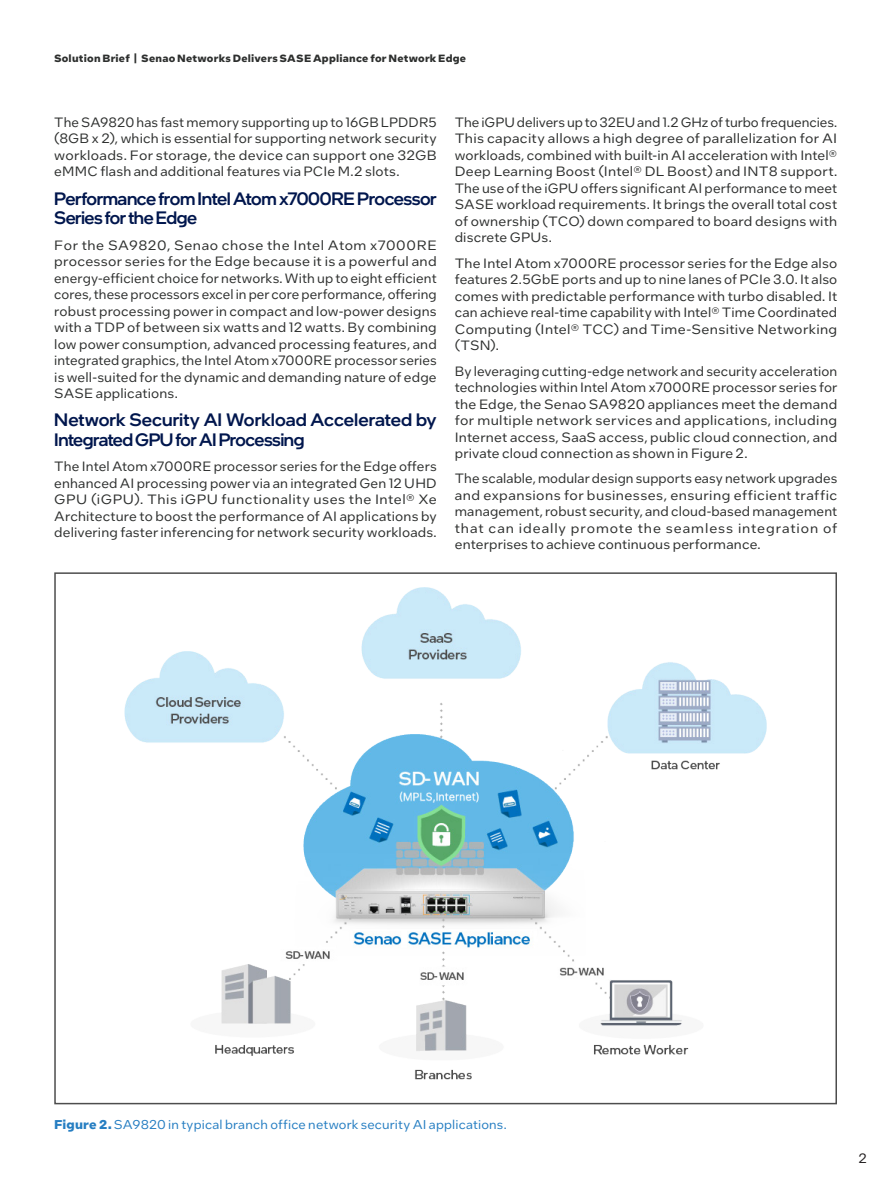
<style>
.page{position:relative;width:891px;height:1188px;background:#fff}
.page>*{position:absolute;margin:0;border:0;box-sizing:border-box;transform-origin:0 0}
.MainCopy___Caption{font:500 18px/19.5px "Intel One Display";letter-spacing:-.025em;color:#00164d}
.MainCopy___Caption-2{font:13.5px/16.5px "Intel One Text";letter-spacing:.015em;color:#2d2f2e;text-align:justify}
.t1{font:13.5px "Intel One Text";color:#231f20}
.CopyHeaderBlue{font:12.75px "Intel One Text";letter-spacing:.015em;color:#267ec2}
.Document_Header{font:700 10.5px "Intel One Text";letter-spacing:.02em;color:#2d2f2e}
.s1{font-weight:700}
</style>
<div class="page">
<img style="left:124px;top:588px;width:643px;height:492px">
<p class="Document_Header" style="left:54px;top:51px;width:414px">Solution Brief | Senao Networks Delivers SASE Appliance for Network Edge</p>
<p class="MainCopy___Caption-2" style="left:54px;top:113px;width:384px">The SA9820 has fast memory supporting up to 16GB LPDDR5 (8GB x 2), which is essential for supporting network security workloads. For storage, the device can support one 32GB eMMC flash and additional features via PCIe M.2 slots.</p>
<p class="MainCopy___Caption" style="left:54px;top:188px;width:384px">Performance from Intel Atom x7000RE Processor<br>Series for the Edge</p>
<p class="MainCopy___Caption-2" style="left:54px;top:236px;width:384px">For the SA9820, Senao chose the Intel Atom x7000RE processor series for the Edge because it is a powerful and energy-efficient choice for networks. With up to eight efficient cores, these processors excel in per core performance, offering robust processing power in compact and low-power designs with a TDP of between six watts and 12 watts. By combining low power consumption, advanced processing features, and integrated graphics, the Intel Atom x7000RE processor series is well-suited for the dynamic and demanding nature of edge SASE applications.</p>
<p class="MainCopy___Caption" style="left:54px;top:410px;width:384px">Network Security AI Workload Accelerated by<br>Integrated GPU for AI Processing</p>
<p class="MainCopy___Caption-2" style="left:54px;top:458px;width:384px">The Intel Atom x7000RE processor series for the Edge offers enhanced AI processing power via an integrated Gen 12 UHD GPU (iGPU). This iGPU functionality uses the Intel® Xe Architecture to boost the performance of AI applications by delivering faster inferencing for network security workloads.</p>
<p class="MainCopy___Caption-2" style="left:455px;top:113px;width:384px">The iGPU delivers up to 32EU and 1.2 GHz of turbo frequencies.<br>This capacity allows a high degree of parallelization for AI workloads, combined with built-in AI acceleration with Intel® Deep Learning Boost (Intel® DL Boost) and INT8 support.<br>The use of the iGPU offers significant AI performance to meet SASE workload requirements. It brings the overall total cost of ownership (TCO) down compared to board designs with discrete GPUs.</p>
<p class="MainCopy___Caption-2" style="left:455px;top:254px;width:384px">The Intel Atom x7000RE processor series for the Edge also features 2.5GbE ports and up to nine lanes of PCIe 3.0. It also comes with predictable performance with turbo disabled. It can achieve real-time capability with Intel® Time Coordinated Computing (Intel® TCC) and Time-Sensitive Networking (TSN).</p>
<p class="MainCopy___Caption-2" style="left:455px;top:362px;width:384px">By leveraging cutting-edge network and security acceleration technologies within Intel Atom x7000RE processor series for the Edge, the Senao SA9820 appliances meet the demand for multiple network services and applications, including Internet access, SaaS access, public cloud connection, and private cloud connection as shown in Figure 2.</p>
<p class="MainCopy___Caption-2" style="left:455px;top:470px;width:384px">The scalable, modular design supports easy network upgrades and expansions for businesses, ensuring efficient traffic management, robust security, and cloud-based management that can ideally promote the seamless integration of enterprises to achieve continuous performance.</p>
<p class="CopyHeaderBlue" style="left:54px;top:1116px;width:454px"><span class="s1">Figure 2.</span> SA9820 in typical branch office network security AI applications.</p>
<p class="t1" style="left:858px;top:1150px;width:10px">2</p>
</div>
